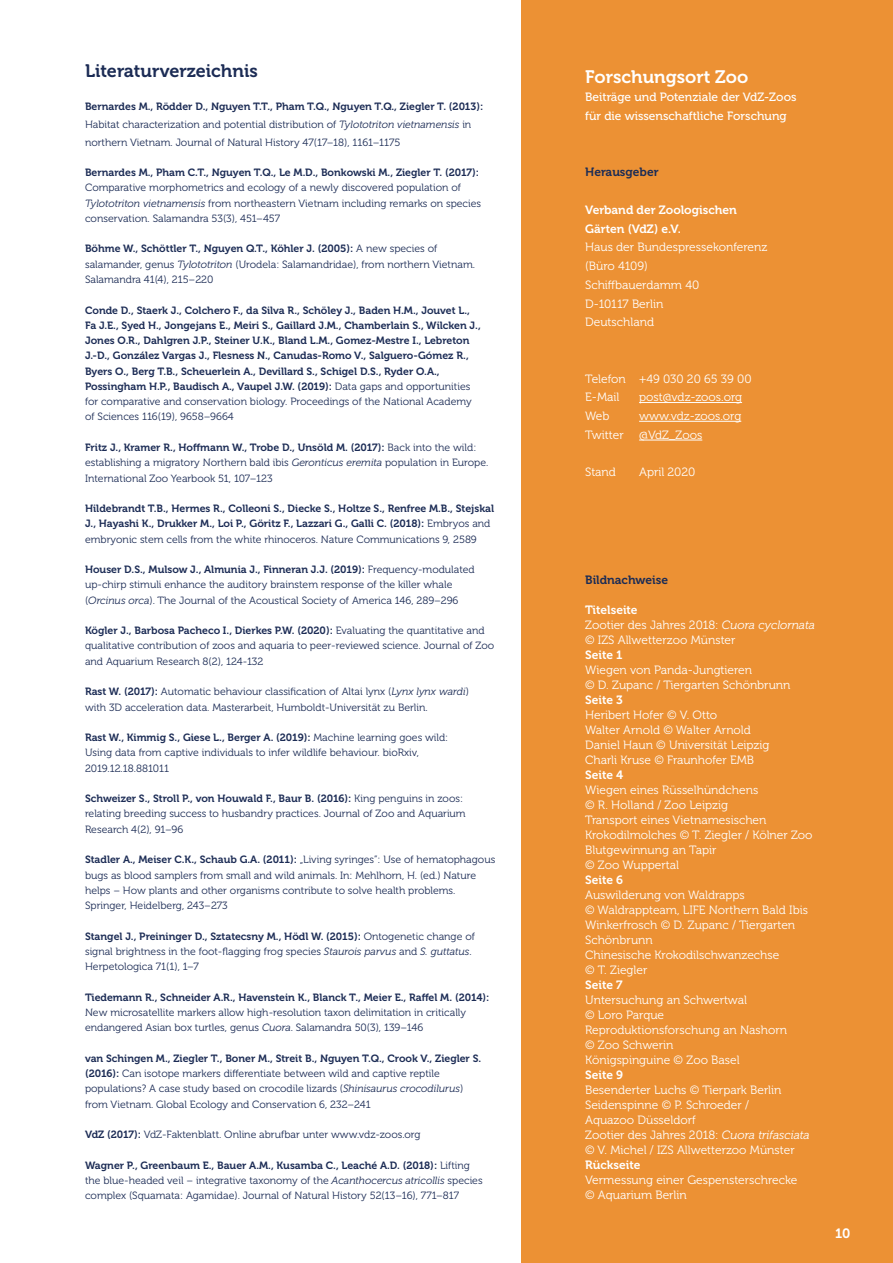
<style>
.page{position:relative;width:893px;height:1263px;background:#fff}
.page>*{position:absolute;margin:0;border:0;box-sizing:border-box;transform-origin:0 0}
.t1{font:18px "Museo 700";color:#1c2c55}
.Fliesstext{font:18px "Museo 700";color:#fff}
.t2{font:13.5px "Museo 700";color:#fff}
.bildnachweise{font:12px/15px "Museo 300";color:#fff}
.Fliesstext-2{font:12px/18.8px "Museo 300";color:#fff}
.Fliesstext-3{font:12px/18.8px "Museo 700";color:#fff}
.Fliesstext-4{font:12px/18.8px "Museo 500";color:#fff}
.Fliesstext-5{font:12px "Museo 700";color:#1c2c55}
.t3{font:10.5px/15.3px "Museo 300";color:#1c2c55}
.t4{font:10.5px/15.3px "Museo 700";color:#1c2c55}
.s1{font-family:"Museo 700"}
.s2{font-style:italic}
.s3{font-family:"Museo 300"}
</style>
<div class="page">
<div style="left:521px;top:0;width:372px;height:1263px;background:#ec9134"></div>
<hr style="left:639px;top:402px;width:103px;height:1px;background:#fff">
<hr style="left:639px;top:421px;width:102px;height:1px;background:#fff">
<hr style="left:639px;top:440px;width:63px;height:1px;background:#fff">
<p class="t1" style="left:85px;top:61px;width:174px">Literaturverzeichnis</p>
<p class="t3" style="left:85px;top:98px;width:400px;line-height:17.7px"><span class="s1">Bernardes M., Rödder D., Nguyen T.T., Pham T.Q., Nguyen T.Q., Ziegler T. (2013):<br></span>Habitat characterization and potential distribution of <span class="s2">Tylototriton vietnamensis</span> in northern Vietnam. Journal of Natural History 47(17–18), 1161–1175</p>
<p class="t3" style="left:85px;top:165px;width:398px"><span class="s1">Bernardes M., Pham C.T., Nguyen T.Q., Le M.D., Bonkowski M., Ziegler T. (2017):<br></span>Comparative morphometrics and ecology of a newly discovered population of <span class="s2">Tylototriton vietnamensis</span> from northeastern Vietnam including remarks on species conservation. Salamandra 53(3), 451–457</p>
<p class="t3" style="left:85px;top:241px;width:392px"><span class="s1">Böhme W., Schöttler T., Nguyen Q.T., Köhler J. (2005):</span> A new species of salamander, genus <span class="s2">Tylototriton</span> (Urodela: Salamandridae), from northern Vietnam.<br>Salamandra 41(4), 215–220</p>
<p class="t4" style="left:85px;top:302px;width:397px">Conde D., Staerk J., Colchero F., da Silva R., Schöley J., Baden H.M., Jouvet L., Fa J.E., Syed H., Jongejans E., Meiri S., Gaillard J.M., Chamberlain S., Wilcken J., Jones O.R., Dahlgren J.P., Steiner U.K., Bland L.M., Gomez-Mestre I., Lebreton J.-D., González Vargas J., Flesness N., Canudas-Romo V., Salguero-Gómez R., Byers O., Berg T.B., Scheuerlein A., Devillard S., Schigel D.S., Ryder O.A., Possingham H.P., Baudisch A., Vaupel J.W. (2019): <span class="s3">Data gaps and opportunities for comparative and conservation biology. Proceedings of the National Academy of Sciences 116(19), 9658–9664</span></p>
<p class="t3" style="left:85px;top:440px;width:405px"><span class="s1">Fritz J., Kramer R., Hoffmann W., Trobe D., Unsöld M. (2017):</span> Back into the wild: establishing a migratory Northern bald ibis <span class="s2">Geronticus eremita</span> population in Europe.<br>International Zoo Yearbook 51, 107–123</p>
<p class="t4" style="left:85px;top:501px;width:410px">Hildebrandt T.B., Hermes R., Colleoni S., Diecke S., Holtze S., Renfree M.B., Stejskal<br>J., Hayashi K., Drukker M., Loi P., Göritz F., Lazzari G., Galli C. (2018): <span class="s3">Embryos and embryonic stem cells from the white rhinoceros. Nature Communications 9, 2589</span></p>
<p class="t3" style="left:85px;top:562px;width:391px"><span class="s1">Houser D.S., Mulsow J., Almunia J., Finneran J.J. (2019):</span> Frequency-modulated up-chirp stimuli enhance the auditory brainstem response of the killer whale (<span class="s2">Orcinus orca</span>). The Journal of the Acoustical Society of America 146, 289–296</p>
<p class="t3" style="left:85px;top:623px;width:411px"><span class="s1">Kögler J., Barbosa Pacheco I., Dierkes P.W. (2020):</span> Evaluating the quantitative and qualitative contribution of zoos and aquaria to peer-reviewed science. Journal of Zoo and Aquarium Research 8(2), 124-132</p>
<p class="t3" style="left:85px;top:684px;width:385px"><span class="s1">Rast W. (2017):</span> Automatic behaviour classification of Altai lynx (<span class="s2">Lynx lynx wardi</span>) with 3D acceleration data. Masterarbeit, Humboldt-Universität zu Berlin.</p>
<p class="t3" style="left:85px;top:730px;width:365px"><span class="s1">Rast W., Kimmig S., Giese L., Berger A. (2019):</span> Machine learning goes wild:<br>Using data from captive individuals to infer wildlife behaviour. bioRxiv,<br>2019.12.18.881011</p>
<p class="t3" style="left:85px;top:791px;width:382px"><span class="s1">Schweizer S., Stroll P., von Houwald F., Baur B. (2016):</span> King penguins in zoos: relating breeding success to husbandry practices. Journal of Zoo and Aquarium<br>Research 4(2), 91–96</p>
<p class="t3" style="left:85px;top:852px;width:412px"><span class="s1">Stadler A., Meiser C.K., Schaub G.A. (2011):</span> „Living syringes”: Use of hematophagous bugs as blood samplers from small and wild animals. In: Mehlhorn, H. (ed.) Nature helps – How plants and other organisms contribute to solve health problems.<br>Springer, Heidelberg, 243–273</p>
<p class="t3" style="left:85px;top:928px;width:391px"><span class="s1">Stangel J., Preininger D., Sztatecsny M., Hödl W. (2015):</span> Ontogenetic change of signal brightness in the foot-flagging frog species <span class="s2">Staurois parvus</span> and <span class="s2">S. guttatus</span>.<br>Herpetologica 71(1), 1–7</p>
<p class="t3" style="left:85px;top:990px;width:406px"><span class="s1">Tiedemann R., Schneider A.R., Havenstein K., Blanck T., Meier E., Raffel M. (2014):<br></span>New microsatellite markers allow high-resolution taxon delimitation in critically endangered Asian box turtles, genus <span class="s2">Cuora</span>. Salamandra 50(3), 139–146</p>
<p class="t3" style="left:85px;top:1051px;width:398px"><span class="s1">van Schingen M., Ziegler T., Boner M., Streit B., Nguyen T.Q., Crook V., Ziegler S. (2016):</span> Can isotope markers differentiate between wild and captive reptile populations? A case study based on crocodile lizards (<span class="s2">Shinisaurus crocodilurus</span>) from Vietnam. Global Ecology and Conservation 6, 232–241</p>
<p class="t3" style="left:85px;top:1127px;width:337px"><span class="s1">VdZ (2017):</span> VdZ-Faktenblatt. Online abrufbar unter www.vdz-zoos.org</p>
<p class="t3" style="left:85px;top:1157px;width:399px"><span class="s1">Wagner P., Greenbaum E., Bauer A.M., Kusamba C., Leaché A.D. (2018):</span> Lifting the blue-headed veil – integrative taxonomy of the <span class="s2">Acanthocercus atricollis</span> species complex (Squamata: Agamidae). Journal of Natural History 52(13–16), 771–817</p>
<p class="Fliesstext" style="left:585px;top:66px;width:165px">Forschungsort Zoo</p>
<p class="Fliesstext-4" style="left:585px;top:88px;width:213px">Beiträge und Potenziale der VdZ-Zoos für die wissenschaftliche Forschung</p>
<p class="Fliesstext-5" style="left:585px;top:165px;width:75px">Herausgeber</p>
<p class="Fliesstext-3" style="left:585px;top:200px;width:153px">Verband der Zoologischen<br>Gärten (VdZ) e.V.</p>
<p class="Fliesstext-2" style="left:585px;top:238px;width:184px">Haus der Bundespressekonferenz (Büro 4109)</p>
<p class="Fliesstext-2" style="left:585px;top:276px;width:116px">Schiffbauerdamm 40</p>
<p class="Fliesstext-2" style="left:585px;top:294px;width:80px">D-10117 Berlin</p>
<p class="Fliesstext-2" style="left:585px;top:313px;width:70px">Deutschland</p>
<p class="Fliesstext-2" style="left:585px;top:369px;width:168px">Telefon +49 030 20 65 39 00</p>
<p class="Fliesstext-2" style="left:585px;top:388px;width:36px">E-Mail</p>
<p class="Fliesstext-2" style="left:639px;top:388px;width:104px">post@vdz-zoos.org</p>
<p class="Fliesstext-2" style="left:585px;top:407px;width:26px">Web</p>
<p class="Fliesstext-2" style="left:639px;top:407px;width:104px">www.vdz-zoos.org</p>
<p class="Fliesstext-2" style="left:585px;top:426px;width:40px">Twitter</p>
<p class="Fliesstext-2" style="left:639px;top:426px;width:65px">@VdZ_Zoos</p>
<p class="Fliesstext-2" style="left:585px;top:463px;width:32px">Stand</p>
<p class="Fliesstext-2" style="left:639px;top:463px;width:58px">April 2020</p>
<p class="Fliesstext-5" style="left:585px;top:573px;width:84px">Bildnachweise</p>
<p class="Fliesstext-3" style="left:585px;top:601px;width:54px">Titelseite</p>
<p class="bildnachweise" style="left:585px;top:618px;width:231px">Zootier des Jahres 2018: <span class="s2">Cuora cyclornata </span>© IZS Allwetterzoo Münster</p>
<p class="Fliesstext-3" style="left:585px;top:646px;width:39px">Seite 1</p>
<p class="bildnachweise" style="left:585px;top:663px;width:207px">Wiegen von Panda-Jungtieren<br>© D. Zupanc / Tiergarten Schönbrunn</p>
<p class="Fliesstext-3" style="left:585px;top:691px;width:39px">Seite 3</p>
<p class="bildnachweise" style="left:585px;top:708px;width:134px">Heribert Hofer © V. Otto</p>
<p class="bildnachweise" style="left:585px;top:723px;width:167px">Walter Arnold © Walter Arnold</p>
<p class="bildnachweise" style="left:585px;top:738px;width:186px">Daniel Haun © Universität Leipzig</p>
<p class="bildnachweise" style="left:585px;top:753px;width:171px">Charli Kruse © Fraunhofer EMB</p>
<p class="Fliesstext-3" style="left:585px;top:766px;width:40px">Seite 4</p>
<p class="bildnachweise" style="left:585px;top:783px;width:175px">Wiegen eines Rüsselhündchens © R. Holland / Zoo Leipzig</p>
<p class="bildnachweise" style="left:585px;top:813px;width:229px">Transport eines Vietnamesischen<br>Krokodilmolches © T. Ziegler / Kölner Zoo</p>
<p class="bildnachweise" style="left:585px;top:843px;width:133px">Blutgewinnung an Tapir © Zoo Wuppertal</p>
<p class="Fliesstext-3" style="left:585px;top:871px;width:40px">Seite 6</p>
<p class="bildnachweise" style="left:585px;top:888px;width:224px">Auswilderung von Waldrapps<br>© Waldrappteam, LIFE Northern Bald Ibis</p>
<p class="bildnachweise" style="left:585px;top:918px;width:212px">Winkerfrosch © D. Zupanc / Tiergarten<br>Schönbrunn</p>
<p class="bildnachweise" style="left:585px;top:948px;width:196px">Chinesische Krokodilschwanzechse © T. Ziegler</p>
<p class="Fliesstext-3" style="left:585px;top:976px;width:39px">Seite 7</p>
<p class="bildnachweise" style="left:585px;top:993px;width:164px">Untersuchung an Schwertwal © Loro Parque</p>
<p class="bildnachweise" style="left:585px;top:1023px;width:203px">Reproduktionsforschung an Nashorn © Zoo Schwerin</p>
<p class="bildnachweise" style="left:585px;top:1053px;width:156px">Königspinguine © Zoo Basel</p>
<p class="Fliesstext-3" style="left:585px;top:1066px;width:40px">Seite 9</p>
<p class="bildnachweise" style="left:585px;top:1083px;width:198px">Besenderter Luchs © Tierpark Berlin</p>
<p class="bildnachweise" style="left:585px;top:1098px;width:165px">Seidenspinne © P. Schroeder /<br>Aquazoo Düsseldorf</p>
<p class="bildnachweise" style="left:585px;top:1128px;width:226px">Zootier des Jahres 2018: <span class="s2">Cuora trifasciata </span>© V. Michel / IZS Allwetterzoo Münster</p>
<p class="Fliesstext-3" style="left:585px;top:1156px;width:57px">Rückseite</p>
<p class="bildnachweise" style="left:585px;top:1173px;width:214px">Vermessung einer Gespensterschrecke © Aquarium Berlin</p>
<p class="t2" style="left:835px;top:1226px;width:17px">10</p>
</div>
